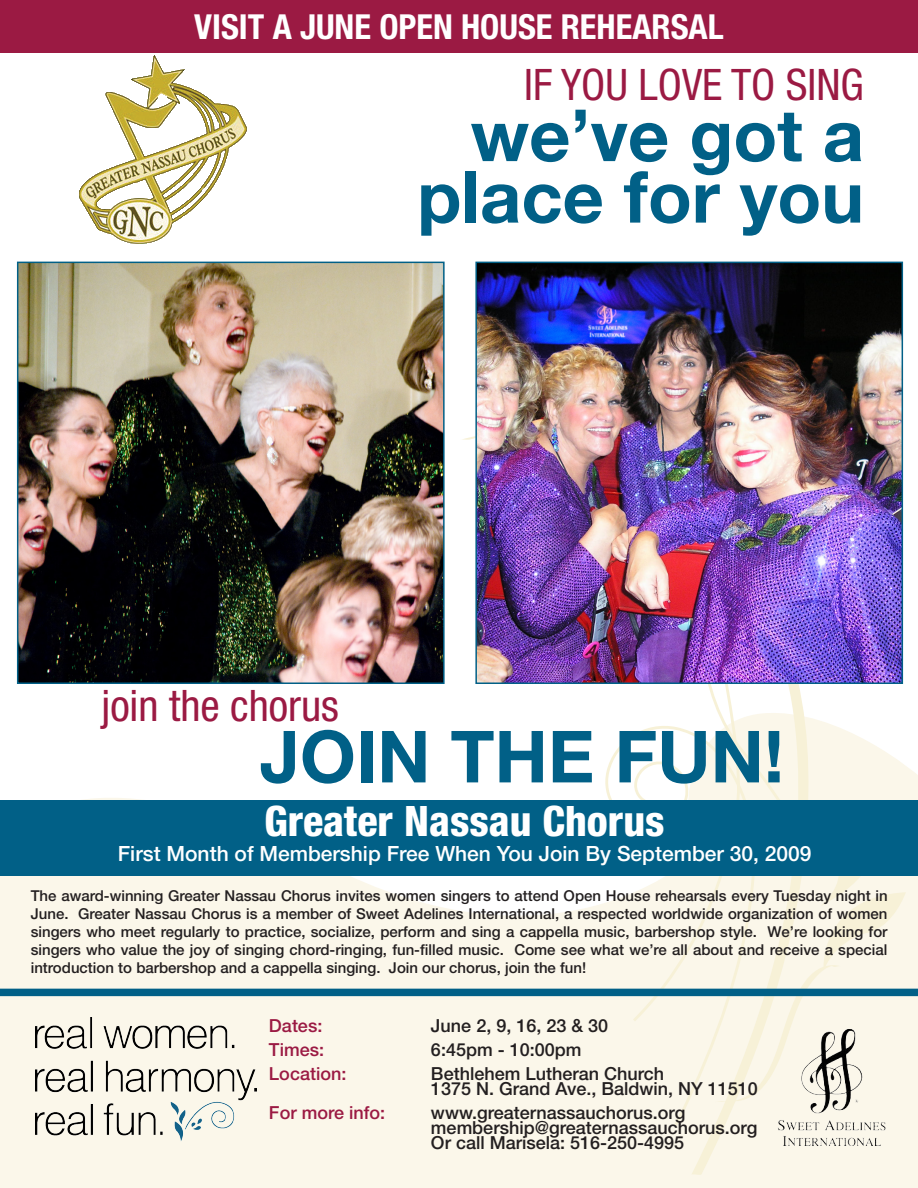
<style>
.page{position:relative;width:918px;height:1188px;background:#fff}
.page>*{position:absolute;margin:0;border:0;box-sizing:border-box;transform-origin:0 0}
.t1{font:700 72px "Helvetica Neue LT Std";color:#016087}
.t2{font:condensed 43.5px "Helvetica Neue LT Std";color:#9b1a43}
.t3{font:800 condensed 42px "Helvetica Neue LT Std";color:#fff}
.t4{font:700 condensed 34.5px "Helvetica Neue LT Std";color:#fff}
.t5{font:500 21px "Helvetica Neue LT Std";color:#fff}
.t6{font:500 18px/15px "Helvetica Neue LT Std";color:#231f20}
.t7{font:500 18px "Helvetica Neue LT Std";color:#9b1a43}
.t8{font:500 15px/18px "Helvetica Neue LT Std";color:#231f20;text-align:justify}
</style>
<div class="page">
<svg style="left:0;top:718px;width:918px;height:470px;fill:#fbf7ea"></svg>
<svg style="left:460px;top:436px;width:352px;height:740px;fill:#fbf7ea"></svg>
<svg style="left:602px;top:684px;width:203px;height:445px"></svg>
<svg style="left:715px;top:876px;width:191px;height:226px;background:#f9f5e6"></svg>
<div style="left:0;top:0;width:918px;height:53px;background:#9b1a43"></div>
<div style="left:0;top:800px;width:918px;height:76px;background:#016087"></div>
<img style="left:79px;top:55px;width:168px;height:189px">
<img style="left:35px;top:1018px;width:221px;height:124px">
<img style="left:20px;top:265px;width:422px;height:416px">
<div style="left:17px;top:262px;width:428px;height:422px;border:2px solid #016087"></div>
<img style="left:478px;top:265px;width:422px;height:416px">
<div style="left:475px;top:262px;width:428px;height:422px;border:2px solid #016087"></div>
<div style="left:0;top:989px;width:918px;height:7px;background:#016087"></div>
<img style="left:777px;top:1028px;width:111px;height:120px">
<p class="t4" style="left:194px;top:6px;width:531px">VISIT A JUNE OPEN HOUSE REHEARSAL</p>
<p class="t2" style="left:524px;top:59px;width:341px">IF YOU LOVE TO SING</p>
<p class="t1" style="left:471px;top:91px;width:395px">we’ve got a</p>
<p class="t1" style="left:417px;top:152px;width:448px">place for you</p>
<p class="t2" style="left:101px;top:680px;width:239px">join the chorus</p>
<p class="t1" style="left:260px;top:712px;width:526px">JOIN THE FUN!</p>
<p class="t3" style="left:265px;top:795px;width:402px">Greater Nassau Chorus</p>
<p class="t5" style="left:118px;top:841px;width:695px">First Month of Membership Free When You Join By September 30, 2009</p>
<p class="t8" style="left:31px;top:886px;width:858px">The award-winning Greater Nassau Chorus invites women singers to attend Open House rehearsals every Tuesday night in June. Greater Nassau Chorus is a member of Sweet Adelines International, a respected worldwide organization of women singers who meet regularly to practice, socialize, perform and sing a cappella music, barbershop style. We’re looking for singers who value the joy of singing chord-ringing, fun-filled music. Come see what we’re all about and receive a special introduction to barbershop and a cappella singing. Join our chorus, join the fun!</p>
<p class="t7" style="left:269px;top:1014px;width:55px">Dates:</p>
<p class="t6" style="left:431px;top:1018px;width:179px">June 2, 9, 16, 23 &amp; 30</p>
<p class="t7" style="left:269px;top:1038px;width:57px">Times:</p>
<p class="t6" style="left:431px;top:1042px;width:152px">6:45pm - 10:00pm</p>
<p class="t7" style="left:269px;top:1062px;width:79px">Location:</p>
<p class="t6" style="left:431px;top:1066px;width:328px">Bethlehem Lutheran Church<br>1375 N. Grand Ave., Baldwin, NY 11510</p>
<p class="t7" style="left:269px;top:1101px;width:118px">For more info:</p>
<p class="t6" style="left:431px;top:1105px;width:328px">www.greaternassauchorus.org membership@greaternassauchorus.org<br>Or call Marisela: 516-250-4995</p>
</div>
